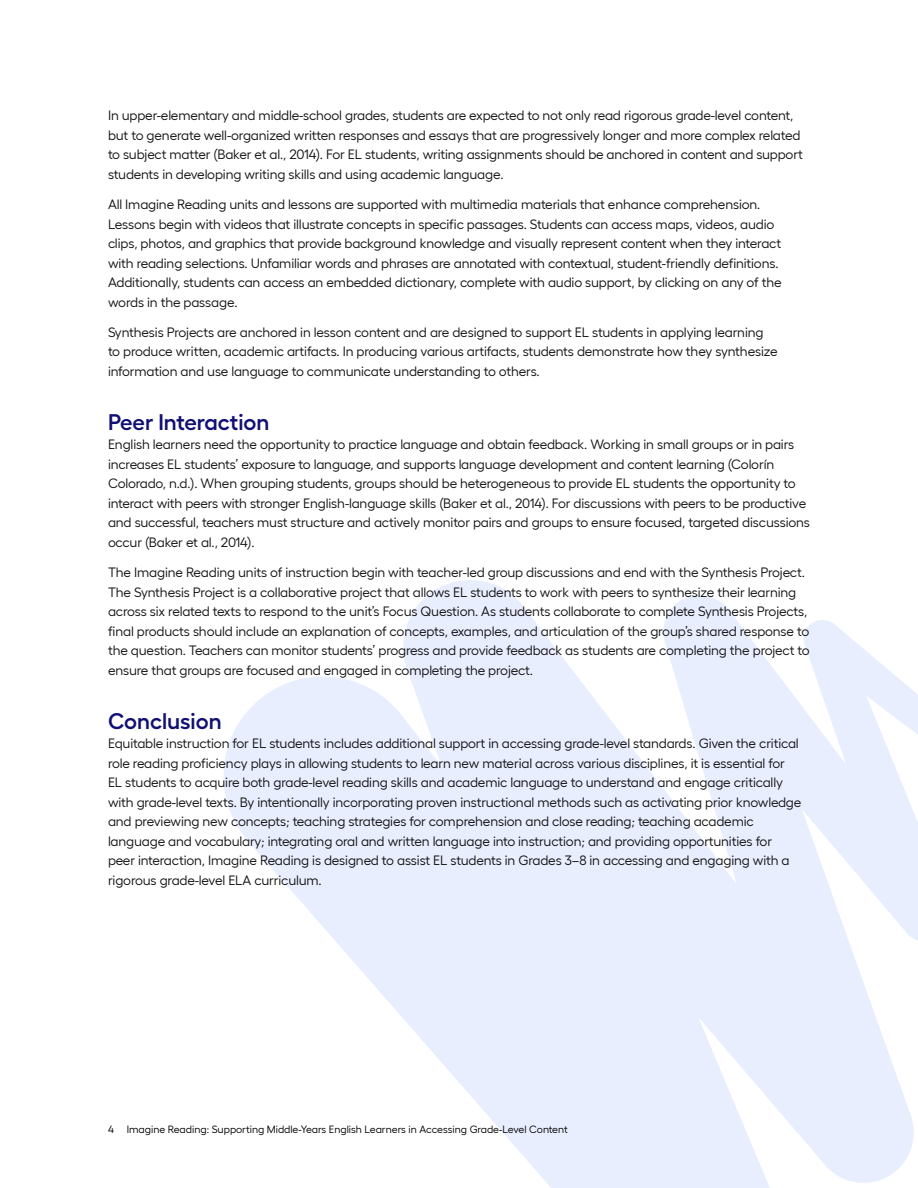
<style>
.page{position:relative;width:918px;height:1188px;background:#fff}
.page>*{position:absolute;margin:0;border:0;box-sizing:border-box;transform-origin:0 0}
.t1{font:600 22.5px "Hellix";color:#100f73}
.t2{font:13.5px/19.5px "Hellix";letter-spacing:-.01em;color:#121212}
.t3{font:10.5px "Hellix";color:#000}
</style>
<div class="page">
<svg style="left:224px;top:580px;width:694px;height:608px;fill:#e9eeff"></svg>
<p class="t2" style="left:108px;top:105px;width:696px">In upper-elementary and middle-school grades, students are expected to not only read rigorous grade-level content, but to generate well-organized written responses and essays that are progressively longer and more complex related to subject matter (Baker et al., 2014). For EL students, writing assignments should be anchored in content and support students in developing writing skills and using academic language.</p>
<p class="t2" style="left:108px;top:193px;width:675px">All Imagine Reading units and lessons are supported with multimedia materials that enhance comprehension.<br>Lessons begin with videos that illustrate concepts in specific passages. Students can access maps, videos, audio clips, photos, and graphics that provide background knowledge and visually represent content when they interact with reading selections. Unfamiliar words and phrases are annotated with contextual, student-friendly definitions.<br>Additionally, students can access an embedded dictionary, complete with audio support, by clicking on any of the words in the passage.</p>
<p class="t2" style="left:108px;top:321px;width:671px">Synthesis Projects are anchored in lesson content and are designed to support EL students in applying learning to produce written, academic artifacts. In producing various artifacts, students demonstrate how they synthesize information and use language to communicate understanding to others.</p>
<h1 class="t1" style="left:108px;top:404px;width:163px">Peer Interaction</h1>
<p class="t2" style="left:108px;top:434px;width:704px">English learners need the opportunity to practice language and obtain feedback. Working in small groups or in pairs increases EL students’ exposure to language, and supports language development and content learning (Colorín Colorado, n.d.). When grouping students, groups should be heterogeneous to provide EL students the opportunity to interact with peers with stronger English-language skills (Baker et al., 2014). For discussions with peers to be productive and successful, teachers must structure and actively monitor pairs and groups to ensure focused, targeted discussions occur (Baker et al., 2014).</p>
<p class="t2" style="left:108px;top:561px;width:703px">The Imagine Reading units of instruction begin with teacher-led group discussions and end with the Synthesis Project.<br>The Synthesis Project is a collaborative project that allows EL students to work with peers to synthesize their learning across six related texts to respond to the unit’s Focus Question. As students collaborate to complete Synthesis Projects, final products should include an explanation of concepts, examples, and articulation of the group’s shared response to the question. Teachers can monitor students’ progress and provide feedback as students are completing the project to ensure that groups are focused and engaged in completing the project.</p>
<h1 class="t1" style="left:108px;top:703px;width:115px">Conclusion</h1>
<p class="t2" style="left:108px;top:732px;width:695px">Equitable instruction for EL students includes additional support in accessing grade-level standards. Given the critical role reading proficiency plays in allowing students to learn new material across various disciplines, it is essential for EL students to acquire both grade-level reading skills and academic language to understand and engage critically with grade-level texts. By intentionally incorporating proven instructional methods such as activating prior knowledge and previewing new concepts; teaching strategies for comprehension and close reading; teaching academic language and vocabulary; integrating oral and written language into instruction; and providing opportunities for peer interaction, Imagine Reading is designed to assist EL students in Grades 3–8 in accessing and engaging with a rigorous grade-level ELA curriculum.</p>
<p class="t3" style="left:108px;top:1121px;width:461px">4 Imagine Reading: Supporting Middle-Years English Learners in Accessing Grade-Level Content</p>
</div>
